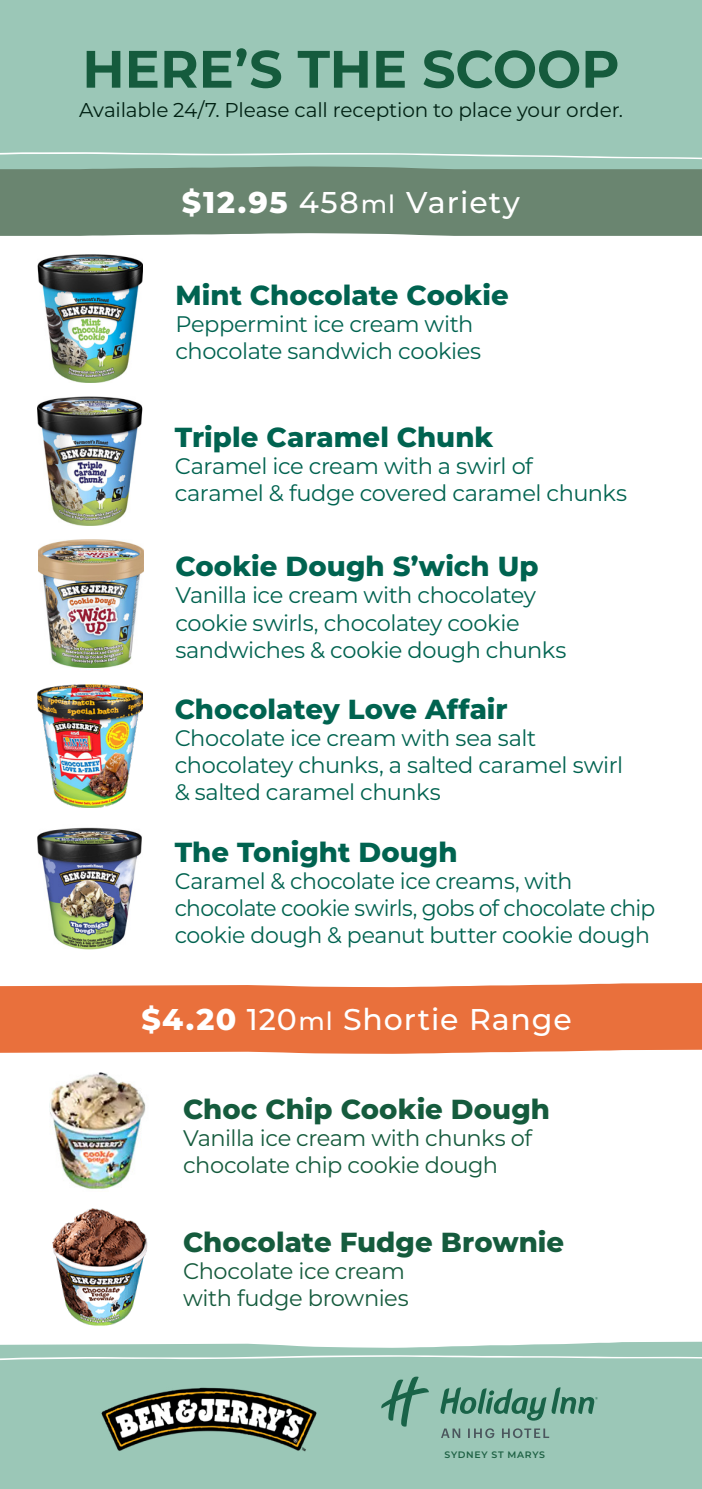
<style>
.page{position:relative;width:702px;height:1489px;background:#fff}
.page>*{position:absolute;margin:0;border:0;box-sizing:border-box;transform-origin:0 0}
.t1{font:700 52.5px "Montserrat";color:#155b3d}
.t2{font:500 30px "Montserrat";letter-spacing:.03em;color:#fff}
.t3{font:800 27.5px "Montserrat";color:#006350}
.t4{font:800 27.5px "Montserrat";color:#155b3d}
.t5{font:22.5px/27px "Montserrat";letter-spacing:-.02em;color:#006350}
.t6{font:22.5px/27px "Montserrat";letter-spacing:-.02em;color:#155b3d}
.t7{font:20px "Montserrat";letter-spacing:-.005em;color:#002113}
.t8{font:600 9.25px "Montserrat";letter-spacing:.07em;color:#1e6144}
.s1{font-weight:800}
.s2{font-size:25px}
</style>
<div class="page">
<div style="left:0;top:983px;width:702px;height:70px;background:#e9703c"></div>
<img style="left:49px;top:1072px;width:97px;height:117px">
<img style="left:52px;top:1208px;width:96px;height:116px">
<img style="left:37px;top:397px;width:105px;height:128px">
<img style="left:37px;top:685px;width:105px;height:122px">
<img style="left:37px;top:827px;width:105px;height:123px">
<img style="left:38px;top:539px;width:105px;height:129px">
<img style="left:38px;top:254px;width:105px;height:129px">
<div style="left:0;top:1341px;width:702px;height:147px;background:#9bc7b7"></div>
<div style="left:0;top:0;width:702px;height:166px;background:#9bc7b7"></div>
<div style="left:0;top:166px;width:702px;height:70px;background:#6a8570"></div>
<img style="left:96px;top:1385px;width:226px;height:66px">
<svg style="left:381px;top:1376px;width:48px;height:50px;background:#77ab98"></svg>
<svg style="left:441px;top:1428px;width:108px;height:9px"></svg>
<svg style="left:439px;top:1386px;width:158px;height:34px;background:#74a995"></svg>
<svg style="left:0;top:1354px;width:702px;height:8px;background:#aed1c5"></svg>
<svg style="left:0;top:152px;width:702px;height:9px;background:#acd0c3"></svg>
<p class="t1" style="left:82px;top:31px;width:539px">HERE’S THE SCOOP</p>
<p class="t7" style="left:79px;top:96px;width:545px">Available 24/7. Please call reception to place your order.</p>
<p class="t2" style="left:182px;top:182px;width:339px"><span class="s1">$12.95</span> 458<span class="s2">ml</span> Variety</p>
<p class="t3" style="left:175px;top:275px;width:335px">Mint Chocolate Cookie</p>
<p class="t5" style="left:175px;top:309px;width:307px">Peppermint ice cream with chocolate sandwich cookies</p>
<p class="t3" style="left:175px;top:417px;width:320px">Triple Caramel Chunk</p>
<p class="t5" style="left:175px;top:452px;width:454px">Caramel ice cream with a swirl of caramel &amp; fudge covered caramel chunks</p>
<p class="t3" style="left:175px;top:546px;width:365px">Cookie Dough S’wich Up</p>
<p class="t5" style="left:175px;top:581px;width:392px">Vanilla ice cream with chocolatey cookie swirls, chocolatey cookie sandwiches &amp; cookie dough chunks</p>
<p class="t3" style="left:175px;top:689px;width:334px">Chocolatey Love Affair</p>
<p class="t5" style="left:175px;top:723px;width:450px">Chocolate ice cream with sea salt chocolatey chunks, a salted caramel swirl &amp; salted caramel chunks</p>
<p class="t3" style="left:175px;top:831px;width:284px">The Tonight Dough</p>
<p class="t5" style="left:175px;top:866px;width:482px">Caramel &amp; chocolate ice creams, with chocolate cookie swirls, gobs of chocolate chip cookie dough &amp; peanut butter cookie dough</p>
<p class="t2" style="left:141px;top:998px;width:432px"><span class="s1">$4.20</span> 120<span class="s2">ml</span> Shortie Range</p>
<p class="t4" style="left:183px;top:1088px;width:368px">Choc Chip Cookie Dough</p>
<p class="t6" style="left:183px;top:1123px;width:350px">Vanilla ice cream with chunks of chocolate chip cookie dough</p>
<p class="t4" style="left:183px;top:1222px;width:382px">Chocolate Fudge Brownie</p>
<p class="t6" style="left:183px;top:1256px;width:227px">Chocolate ice cream with fudge brownies</p>
<p class="t8" style="left:444px;top:1448px;width:102px">SYDNEY ST MARYS</p>
</div>
